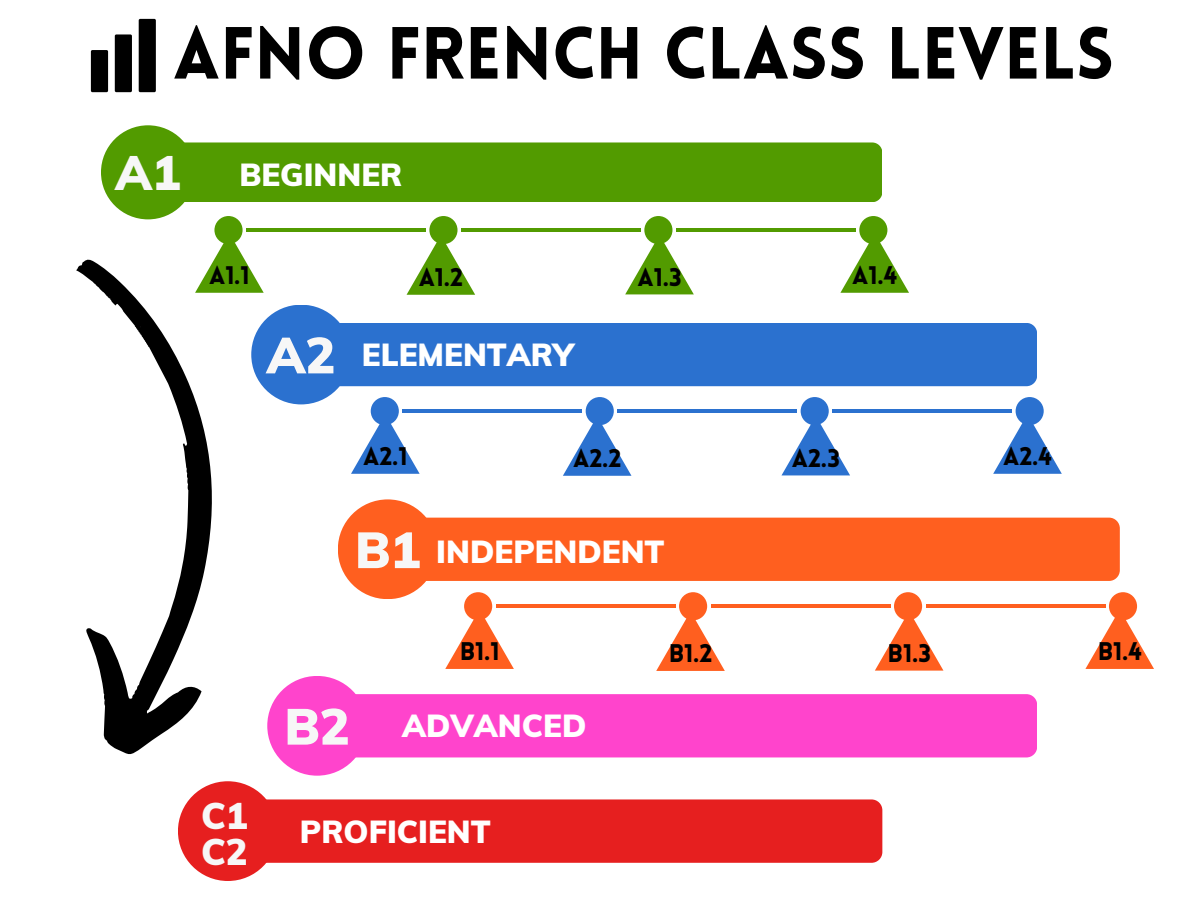
<style>
.page{position:relative;width:1188px;height:918px;background:#fff}
.page>*{position:absolute;margin:0;border:0;box-sizing:border-box;transform-origin:0 0}
.t1{font:900 72.15px "Lovelo";color:#000}
.t2{font:900 50.25px "Muli";color:#f7f7f7}
.t3{font:900 47.4px "Muli";color:#f7f7f7}
.t4{font:900 36.3px "Muli";color:#f7f7f7}
.t5{font:900 31.2px "Muli";color:#fff}
.t6{font:900 24.9px "Lovelo";color:#000}
</style>
<div class="page">
<div style="left:91px;top:50px;width:17px;height:42px;background:#000;border-radius:2px"></div>
<div style="left:115px;top:34px;width:17px;height:58px;background:#000;border-radius:2px"></div>
<div style="left:139px;top:19px;width:17px;height:73px;background:#000;border-radius:2px"></div>
<div style="left:130px;top:142px;width:752px;height:60px;background:#529b00;border-radius:10px"></div>
<div style="left:101px;top:125px;width:94px;height:94px;background:#529b00;border-radius:50%"></div>
<div style="left:368px;top:518px;width:752px;height:63px;background:#ff5f1f;border-radius:11px"></div>
<div style="left:338px;top:499px;width:100px;height:100px;background:#ff5f1f;border-radius:50%"></div>
<div style="left:282px;top:323px;width:755px;height:63px;background:#2b71cf;border-radius:11px"></div>
<div style="left:251px;top:305px;width:100px;height:99px;background:#2b71cf;border-radius:50%"></div>
<div style="left:298px;top:694px;width:739px;height:63px;background:#f4c;border-radius:11px"></div>
<div style="left:267px;top:676px;width:100px;height:100px;background:#f4c;border-radius:50%"></div>
<div style="left:208px;top:799px;width:674px;height:64px;background:#e61f1f;border-radius:11px"></div>
<div style="left:178px;top:781px;width:100px;height:100px;background:#e61f1f;border-radius:50%"></div>
<svg style="left:76px;top:259px;width:136px;height:496px"></svg>
<hr style="left:676px;top:228px;width:180px;height:4px;background:#529b00">
<hr style="left:461px;top:228px;width:180px;height:4px;background:#529b00">
<hr style="left:246px;top:228px;width:180px;height:4px;background:#529b00">
<div style="left:214px;top:216px;width:29px;height:28px;background:#529b00;border-radius:50%"></div>
<div style="left:429px;top:216px;width:29px;height:28px;background:#529b00;border-radius:50%"></div>
<div style="left:644px;top:216px;width:28px;height:28px;background:#529b00;border-radius:50%"></div>
<div style="left:859px;top:216px;width:28px;height:28px;background:#529b00;border-radius:50%"></div>
<svg style="left:195px;top:233px;width:69px;height:60px"></svg>
<svg style="left:407px;top:235px;width:68px;height:60px"></svg>
<svg style="left:625px;top:235px;width:69px;height:59px"></svg>
<svg style="left:840px;top:233px;width:69px;height:60px"></svg>
<hr style="left:833px;top:409px;width:179px;height:4px;background:#2b71cf">
<hr style="left:618px;top:409px;width:179px;height:4px;background:#2b71cf">
<hr style="left:403px;top:409px;width:179px;height:4px;background:#2b71cf">
<div style="left:371px;top:397px;width:28px;height:28px;background:#2b71cf;border-radius:50%"></div>
<div style="left:586px;top:397px;width:28px;height:28px;background:#2b71cf;border-radius:50%"></div>
<div style="left:801px;top:397px;width:28px;height:28px;background:#2b71cf;border-radius:50%"></div>
<div style="left:1016px;top:397px;width:28px;height:28px;background:#2b71cf;border-radius:50%"></div>
<svg style="left:351px;top:414px;width:69px;height:60px"></svg>
<svg style="left:563px;top:416px;width:68px;height:60px"></svg>
<svg style="left:781px;top:416px;width:69px;height:59px"></svg>
<svg style="left:993px;top:414px;width:69px;height:60px"></svg>
<hr style="left:926px;top:604px;width:179px;height:4px;background:#ff5f1f">
<hr style="left:711px;top:604px;width:179px;height:4px;background:#ff5f1f">
<hr style="left:496px;top:604px;width:179px;height:4px;background:#ff5f1f">
<div style="left:464px;top:592px;width:28px;height:28px;background:#ff5f1f;border-radius:50%"></div>
<div style="left:679px;top:592px;width:28px;height:28px;background:#ff5f1f;border-radius:50%"></div>
<div style="left:894px;top:592px;width:28px;height:28px;background:#ff5f1f;border-radius:50%"></div>
<div style="left:1109px;top:592px;width:28px;height:28px;background:#ff5f1f;border-radius:50%"></div>
<svg style="left:445px;top:609px;width:69px;height:60px"></svg>
<svg style="left:656px;top:611px;width:69px;height:60px"></svg>
<svg style="left:875px;top:611px;width:68px;height:60px"></svg>
<svg style="left:1085px;top:609px;width:69px;height:60px"></svg>
<p class="t1" style="left:173px;top:24px;width:942px">AFNO FRENCH CLASS LEVELS</p>
<p class="t3" style="left:116px;top:142px;width:66px">A1</p>
<p class="t5" style="left:240px;top:154px;width:164px">BEGINNER</p>
<p class="t6" style="left:209px;top:265px;width:42px">A1.1</p>
<p class="t6" style="left:419px;top:267px;width:46px">A1.2</p>
<p class="t6" style="left:638px;top:267px;width:46px">A1.3</p>
<p class="t6" style="left:852px;top:265px;width:47px">A1.4</p>
<p class="t2" style="left:267px;top:323px;width:70px">A2</p>
<p class="t5" style="left:362px;top:335px;width:213px">ELEMENTARY</p>
<p class="t6" style="left:363px;top:447px;width:46px">A2.1</p>
<p class="t6" style="left:573px;top:449px;width:50px">A2.2</p>
<p class="t6" style="left:792px;top:448px;width:49px">A2.3</p>
<p class="t6" style="left:1003px;top:447px;width:50px">A2.4</p>
<p class="t2" style="left:355px;top:518px;width:67px">B1</p>
<p class="t5" style="left:436px;top:532px;width:230px">INDEPENDENT</p>
<p class="t6" style="left:460px;top:642px;width:42px">B1.1</p>
<p class="t6" style="left:669px;top:644px;width:45px">B1.2</p>
<p class="t6" style="left:888px;top:643px;width:45px">B1.3</p>
<p class="t6" style="left:1098px;top:642px;width:46px">B1.4</p>
<p class="t4" style="left:201px;top:792px;width:48px">C1</p>
<p class="t4" style="left:201px;top:829px;width:48px">C2</p>
<p class="t2" style="left:284px;top:694px;width:67px">B2</p>
<p class="t5" style="left:402px;top:706px;width:186px">ADVANCED</p>
<p class="t5" style="left:300px;top:812px;width:192px">PROFICIENT</p>
</div>
